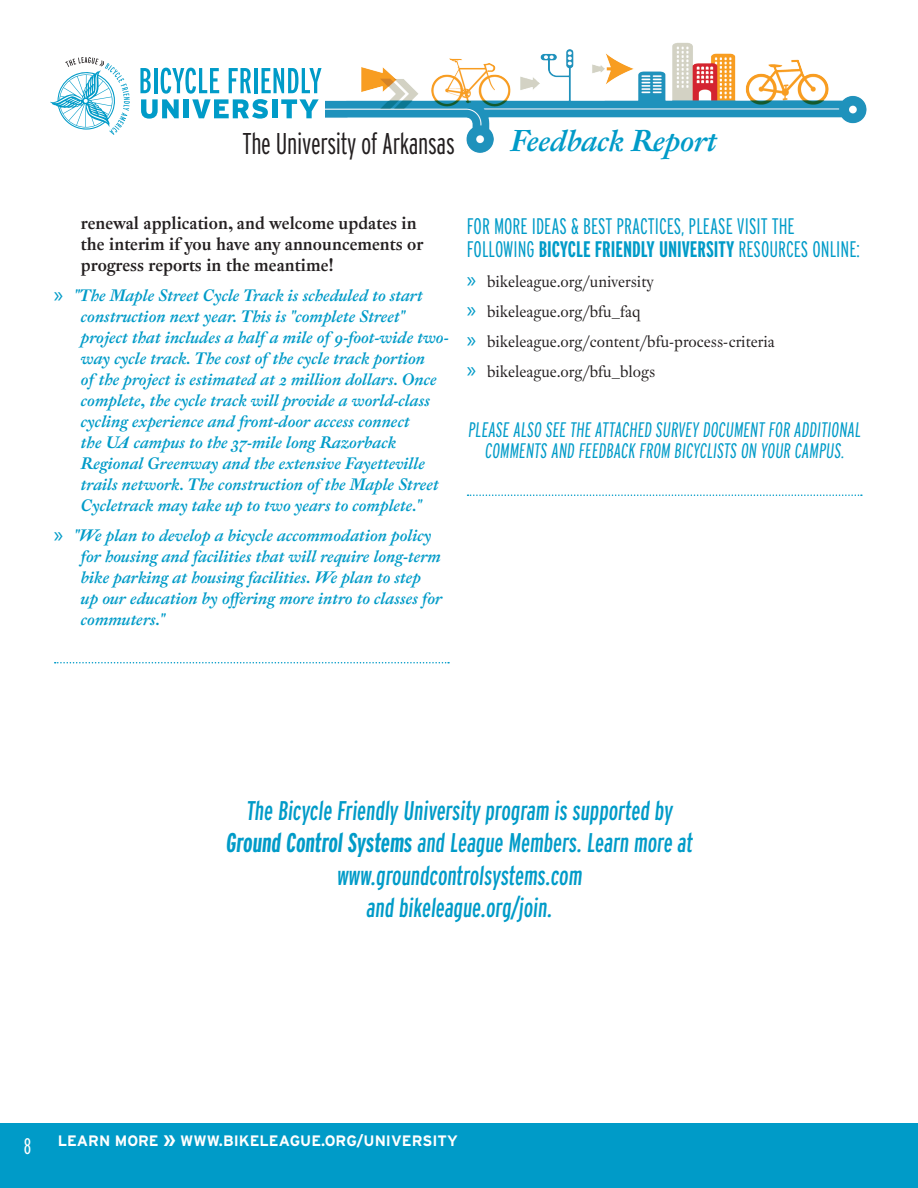
<style>
.page{position:relative;width:918px;height:1188px;background:#fff}
.page>*{position:absolute;margin:0;border:0;box-sizing:border-box;transform-origin:0 0}
.t1{font:300 extra-condensed 30px "Interstate";letter-spacing:-.01em;color:#231f20}
.t2{font:italic 700 30px "Fleischman BT Pro";letter-spacing:-.01em;color:#009bc8}
.Bullets{font:extra-condensed 27px/32.4px "Interstate";color:#009bc8;text-align:center}
.Bullets-2{font:300 extra-condensed 22.5px/22.5px "Interstate";color:#009bc8}
.t3{font:300 extra-condensed 22.5px "Interstate";color:#fff}
.Bullets-3{font:300 extra-condensed 21px/21px "Interstate";color:#009bc8;text-align:center}
.t4{font:700 18px/21px "Fleischman BT Pro";color:#231f20}
.t5{font:italic 700 16.5px/21px "Fleischman BT Pro";color:#009bc8}
.t6{font:16.5px "Fleischman BT Pro";color:#231f20}
.t7{font:700 15.15px "Interstate";color:#fff}
.s1{font-family:"Myriad Pro";font-weight:400;font-style:normal;font-size:22.5px}
.s2{font-weight:700}
.s3{font-family:"Myriad Pro";font-size:22.5px;color:#009bc8}
.s4{font-size:20.25px}
</style>
<div class="page">
<svg style="left:55px;top:662px;width:394px;height:1px"></svg>
<svg style="left:468px;top:494px;width:394px;height:2px"></svg>
<div style="left:0;top:1124px;width:918px;height:64px;background:#009bc8"></div>
<img style="left:325px;top:43px;width:542px;height:110px">
<svg style="left:50px;top:57px;width:80px;height:78px"></svg>
<svg style="left:140px;top:68px;width:182px;height:51px"></svg>
<p class="t1" style="left:243px;top:126px;width:214px">The University of Arkansas</p>
<p class="t2" style="left:510px;top:122px;width:208px">Feedback Report</p>
<p class="t4" style="left:81px;top:213px;width:344px">renewal application, and welcome updates in the interim if you have any announcements or progress reports in the meantime!</p>
<p class="t5" style="left:81px;top:285px;width:369px;text-indent:-27px"><span class="s1">»</span> "The Maple Street Cycle Track is scheduled to start construction next year. This is "complete Street" project that includes a half a mile of 9-foot-wide two&shy;way cycle track. The cost of the cycle track portion<br>of the project is estimated at 2 million dollars. Once complete, the cycle track will provide a world-class cycling experience and front-door access connect<br>the UA campus to the 37-mile long Razorback Regional Greenway and the extensive Fayetteville trails network. The construction of the Maple Street Cycletrack may take up to two years to complete."</p>
<p class="t5" style="left:81px;top:525px;width:363px;text-indent:-27px"><span class="s1">»</span> "We plan to develop a bicycle accommodation policy for housing and facilities that will require long-term bike parking at housing facilities. We plan to step up our education by offering more intro to classes for commuters."</p>
<p class="Bullets-2" style="left:467px;top:215px;width:395px">FOR MORE IDEAS &amp; BEST PRACTICES, PLEASE VISIT THE<br>FOLLOWING <span class="s2">BICYCLE FRIENDLY UNIVERSITY</span> RESOURCES ONLINE:</p>
<p class="t6" style="left:467px;top:271px;width:188px"><span class="s3">»</span> bikeleague.org/university</p>
<p class="t6" style="left:467px;top:301px;width:175px"><span class="s3">»</span> bikeleague.org/bfu_faq</p>
<p class="t6" style="left:467px;top:331px;width:309px"><span class="s3">»</span> bikeleague.org/content/bfu-process-criteria</p>
<p class="t6" style="left:467px;top:361px;width:190px"><span class="s3">»</span> bikeleague.org/bfu_blogs</p>
<p class="Bullets-3" style="left:468px;top:419px;width:397px">PLEASE ALSO SEE THE ATTACHED SURVEY DOCUMENT FOR ADDITIONAL<br>COMMENTS AND FEEDBACK FROM BICYCLISTS ON YOUR CAMPUS.</p>
<p class="Bullets" style="left:226px;top:794px;width:472px">The Bicycle Friendly University program is supported by <span class="s2">Ground Control Systems</span> and League Members.Learn more at www.groundcontrolsystems.com<br>and bikeleague.org/join.</p>
<p class="t3" style="left:24px;top:1132px;width:9px">8</p>
<p class="t7" style="left:58px;top:1132px;width:402px">LEARN MORE <span class="s4">»</span> WWW.BIKELEAGUE.ORG/UNIVERSITY</p>
</div>
